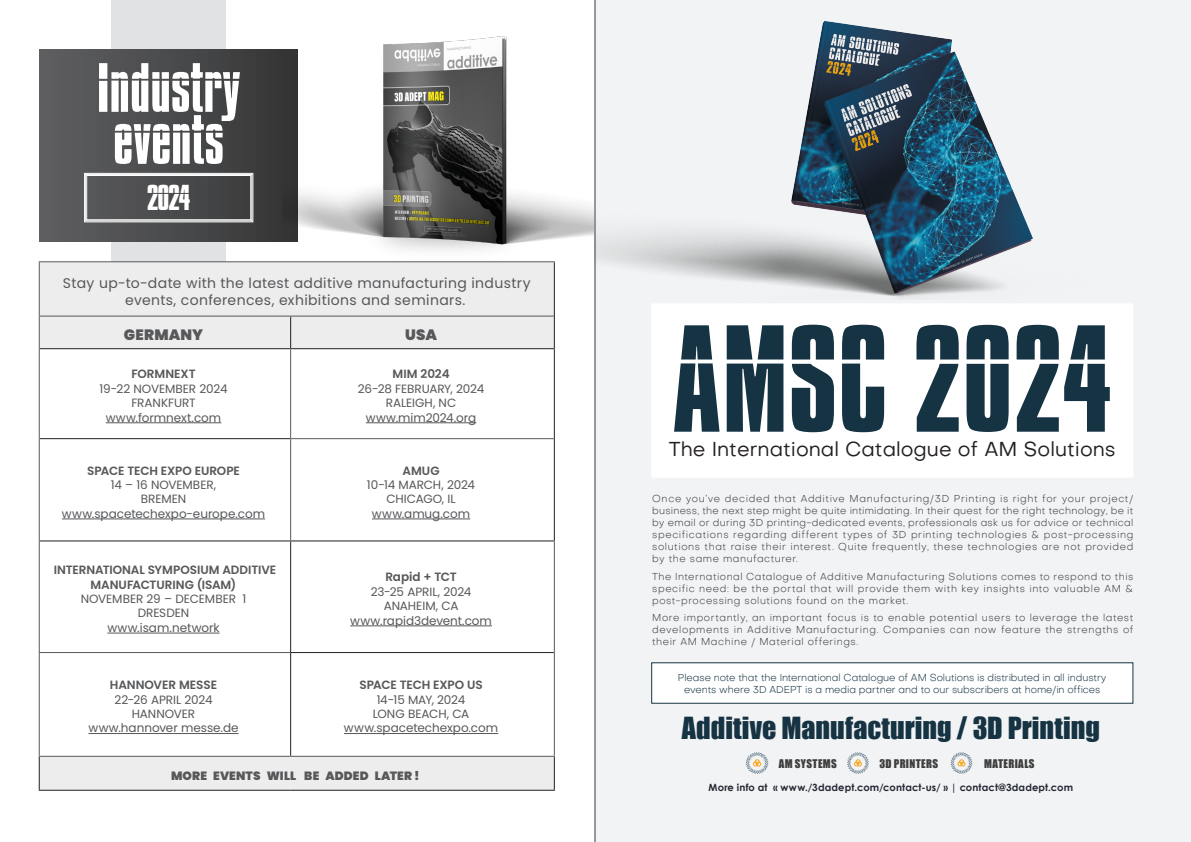
<style>
.page{position:relative;width:1191px;height:842px;background:#fff}
.page>*{position:absolute;margin:0;border:0;box-sizing:border-box;transform-origin:0 0}
.t1{font:131px "Impossible 0";color:#163343}
.flash{font:60px "Impossible 0";color:#fff}
.news{font:31px "Impossible 0";color:#fff}
.t2{font:28px "Impact";color:#163343}
.t3{font:20px "Objective";color:#231f20}
.t4{font:900 15px "Poppins";letter-spacing:.005em;color:#57585a}
.t5{font:14px/16.8px "Poppins";letter-spacing:.025em;color:#57585a;text-align:center}
.t6{font:12px "Poppins";letter-spacing:-.005em;color:#57585a}
.t7{font:600 12px/14.4px "Poppins";letter-spacing:-.005em;color:#57585a;text-align:center}
.t8{font:900 12px "Poppins";letter-spacing:.01em;color:#57585a}
.style_ymar_de_paragr{font:11px "Impact";letter-spacing:.03em;color:#3e3e3f}
.style_ymar_de_paragr-2{font:300 10px/12px "Objective";letter-spacing:.055em;color:#3e3e3f;text-align:justify}
.style_ymar_de_paragr-3{font:300 10px/12px "Objective";letter-spacing:-.01em;color:#163343;text-align:center}
.t9{font:700 10px "Century Gothic";letter-spacing:.01em;color:#242834}
</style>
<div class="page">
<div style="left:111px;top:0;width:115px;height:293px;background:#e1e2e4"></div>
<div style="left:40px;top:50px;width:258px;height:192px;background:linear-gradient(to right,#5f6062,#353535)"></div>
<svg style="left:84px;top:172px;width:170px;height:51px;background:#555556"></svg>
<div style="left:85px;top:174px;width:167px;height:47px;border:1px solid #fff"></div>
<div style="left:86px;top:175px;width:165px;height:45px;border:1px solid #fff"></div>
<svg style="left:40px;top:262px;width:514px;height:528px"></svg>
<hr style="left:554px;top:262px;width:1px;height:54px;background:#231f20">
<hr style="left:290px;top:317px;width:1px;height:31px;background:#231f20">
<hr style="left:554px;top:316px;width:1px;height:32px;background:#231f20">
<hr style="left:40px;top:348px;width:251px;height:1px;background:#231f20">
<hr style="left:291px;top:348px;width:264px;height:1px;background:#231f20">
<hr style="left:554px;top:349px;width:1px;height:90px;background:#231f20">
<hr style="left:40px;top:438px;width:250px;height:1px;background:#231f20">
<hr style="left:554px;top:439px;width:1px;height:101px;background:#231f20">
<hr style="left:40px;top:540px;width:251px;height:1px;background:#231f20">
<hr style="left:291px;top:540px;width:264px;height:1px;background:#231f20">
<hr style="left:290px;top:541px;width:1px;height:111px;background:#231f20">
<hr style="left:290px;top:652px;width:264px;height:1px;background:#231f20">
<hr style="left:290px;top:653px;width:1px;height:103px;background:#231f20">
<hr style="left:39px;top:757px;width:1px;height:33px;background:#231f20">
<hr style="left:554px;top:757px;width:1px;height:33px;background:#231f20">
<hr style="left:39px;top:790px;width:252px;height:1px;background:#231f20">
<hr style="left:291px;top:790px;width:264px;height:1px;background:#231f20">
<hr style="left:39px;top:261px;width:252px;height:1px;background:#57585a">
<hr style="left:39px;top:262px;width:1px;height:54px;background:#57585a">
<hr style="left:291px;top:261px;width:264px;height:1px;background:#57585a">
<hr style="left:39px;top:316px;width:252px;height:1px;background:#57585a">
<hr style="left:39px;top:317px;width:1px;height:32px;background:#57585a">
<hr style="left:291px;top:316px;width:263px;height:1px;background:#57585a">
<hr style="left:39px;top:349px;width:1px;height:90px;background:#57585a">
<hr style="left:290px;top:349px;width:1px;height:89px;background:#57585a">
<hr style="left:39px;top:439px;width:1px;height:102px;background:#57585a">
<hr style="left:290px;top:438px;width:264px;height:1px;background:#57585a">
<hr style="left:290px;top:439px;width:1px;height:101px;background:#57585a">
<hr style="left:39px;top:541px;width:1px;height:111px;background:#57585a">
<hr style="left:554px;top:541px;width:1px;height:111px;background:#57585a">
<hr style="left:39px;top:652px;width:251px;height:1px;background:#57585a">
<hr style="left:39px;top:653px;width:1px;height:103px;background:#57585a">
<hr style="left:554px;top:652px;width:1px;height:104px;background:#57585a">
<hr style="left:39px;top:756px;width:252px;height:1px;background:#57585a">
<hr style="left:291px;top:756px;width:264px;height:1px;background:#57585a">
<hr style="left:106px;top:422px;width:115px;height:1px;background:#57585a">
<hr style="left:366px;top:422px;width:110px;height:1px;background:#57585a">
<hr style="left:62px;top:519px;width:203px;height:1px;background:#57585a">
<hr style="left:372px;top:519px;width:98px;height:1px;background:#57585a">
<hr style="left:107px;top:633px;width:113px;height:1px;background:#57585a">
<hr style="left:350px;top:625px;width:142px;height:1px;background:#57585a">
<hr style="left:88px;top:733px;width:150px;height:1px;background:#57585a">
<hr style="left:344px;top:733px;width:154px;height:1px;background:#57585a">
<img style="left:282px;top:36px;width:312px;height:215px">
<hr style="left:595px;top:0;width:1px;height:842px;background:#939598">
<hr style="left:594px;top:0;width:1px;height:842px;background:#939598">
<div style="left:596px;top:0;width:594px;height:842px;background:#f2f3f4"></div>
<img style="left:596px;top:0;width:595px;height:299px">
<div style="left:652px;top:305px;width:480px;height:171px;background:#fff"></div>
<div style="left:651px;top:303px;width:482px;height:175px;border:3px solid #fff"></div>
<svg style="left:847px;top:752px;width:22px;height:22px"></svg>
<svg style="left:950px;top:752px;width:22px;height:22px"></svg>
<svg style="left:745px;top:752px;width:23px;height:22px"></svg>
<div style="left:651px;top:663px;width:482px;height:40px;background:#fff"></div>
<div style="left:651px;top:662px;width:482px;height:42px;border:1px solid #163343"></div>
<p class="flash" style="left:97px;top:53px;width:145px">Industry</p>
<p class="flash" style="left:113px;top:105px;width:112px">events</p>
<p class="news" style="left:147px;top:180px;width:45px">2024</p>
<p class="t5" style="left:63px;top:275px;width:469px">Stay up-to-date with the latest additive manufacturing industry events, conferences, exhibitions and seminars.</p>
<p class="t4" style="left:124px;top:326px;width:81px">GERMANY</p>
<p class="t4" style="left:405px;top:326px;width:33px">USA</p>
<p class="t7" style="left:131px;top:367px;width:66px">FORMNEXT</p>
<p class="t6" style="left:99px;top:382px;width:129px">19-22 NOVEMBER 2024</p>
<p class="t6" style="left:131px;top:396px;width:66px">FRANKFURT</p>
<p class="t6" style="left:106px;top:410px;width:117px">www.formnext.com</p>
<p class="t7" style="left:392px;top:367px;width:59px">MIM 2024</p>
<p class="t6" style="left:358px;top:382px;width:128px">26-28 FEBRUARY, 2024</p>
<p class="t6" style="left:386px;top:396px;width:72px">RALEIGH, NC</p>
<p class="t6" style="left:366px;top:410px;width:112px">www.mim2024.org</p>
<p class="t7" style="left:87px;top:463px;width:154px">SPACE TECH EXPO EUROPE</p>
<p class="t6" style="left:111px;top:478px;width:107px">14 – 16 NOVEMBER,</p>
<p class="t6" style="left:141px;top:492px;width:47px">BREMEN</p>
<p class="t6" style="left:62px;top:506px;width:205px">www.spacetechexpo-europe.com</p>
<p class="t7" style="left:54px;top:563px;width:224px">INTERNATIONAL SYMPOSIUM ADDITIVE<br>MANUFACTURING (ISAM)</p>
<p class="t6" style="left:81px;top:592px;width:167px">NOVEMBER 29 – DECEMBER 1</p>
<p class="t6" style="left:138px;top:606px;width:53px">DRESDEN</p>
<p class="t6" style="left:107px;top:621px;width:114px">www.isam.network</p>
<p class="t7" style="left:402px;top:463px;width:38px">AMUG</p>
<p class="t6" style="left:367px;top:478px;width:110px">10-14 MARCH, 2024</p>
<p class="t6" style="left:386px;top:492px;width:71px">CHICAGO, IL</p>
<p class="t6" style="left:372px;top:506px;width:100px">www.amug.com</p>
<p class="t7" style="left:385px;top:570px;width:73px">Rapid + TCT</p>
<p class="t6" style="left:371px;top:585px;width:102px">23-25 APRIL, 2024</p>
<p class="t6" style="left:384px;top:599px;width:76px">ANAHEIM, CA</p>
<p class="t6" style="left:350px;top:613px;width:143px">www.rapid3devent.com</p>
<p class="t7" style="left:110px;top:678px;width:109px">HANNOVER MESSE</p>
<p class="t6" style="left:114px;top:692px;width:100px">22-26 APRIL 2024</p>
<p class="t6" style="left:132px;top:707px;width:65px">HANNOVER</p>
<p class="t6" style="left:88px;top:721px;width:152px">www.hannover messe.de</p>
<p class="t7" style="left:359px;top:678px;width:125px">SPACE TECH EXPO US</p>
<p class="t6" style="left:377px;top:692px;width:90px">14-15 MAY, 2024</p>
<p class="t6" style="left:373px;top:707px;width:98px">LONG BEACH, CA</p>
<p class="t6" style="left:344px;top:721px;width:156px">www.spacetechexpo.com</p>
<p class="t8" style="left:171px;top:768px;width:250px">MORE EVENTS WILL BE ADDED LATER !</p>
<p class="t1" style="left:672px;top:303px;width:442px">AMSC 2024</p>
<p class="t3" style="left:669px;top:435px;width:448px">The International Catalogue of AM Solutions</p>
<p class="style_ymar_de_paragr-2" style="left:652px;top:492px;width:483px">Once you’ve decided that Additive Manufacturing/3D Printing is right for your project/ business, the next step might be quite intimidating. In their quest for the right technology, be it by email or during 3D printing-dedicated events, professionals ask us for advice or technical specifications regarding different types of 3D printing technologies &amp; post-processing solutions that raise their interest. Quite frequently, these technologies are not provided by the same manufacturer.</p>
<p class="style_ymar_de_paragr-2" style="left:652px;top:570px;width:483px">The International Catalogue of Additive Manufacturing Solutions comes to respond to this specific need: be the portal that will provide them with key insights into valuable AM &amp; post-processing solutions found on the market.</p>
<p class="style_ymar_de_paragr-2" style="left:652px;top:612px;width:483px">More importantly, an important focus is to enable potential users to leverage the latest developments in Additive Manufacturing. Companies can now feature the strengths of their AM Machine / Material offerings.</p>
<p class="style_ymar_de_paragr-3" style="left:678px;top:671px;width:430px">Please note that the International Catalogue of AM Solutions is distributed in all industry events where 3D ADEPT is a media partner and to our subscribers at home/in offices</p>
<p class="t2" style="left:682px;top:706px;width:419px">Additive Manufacturing / 3D Printing</p>
<p class="style_ymar_de_paragr" style="left:778px;top:756px;width:60px">AM SYSTEMS</p>
<p class="style_ymar_de_paragr" style="left:879px;top:756px;width:60px">3D PRINTERS</p>
<p class="style_ymar_de_paragr" style="left:984px;top:755px;width:52px">MATERIALS</p>
<p class="t9" style="left:708px;top:780px;width:366px">More info at « www./3dadept.com/contact-us/ » | contact@3dadept.com</p>
</div>
